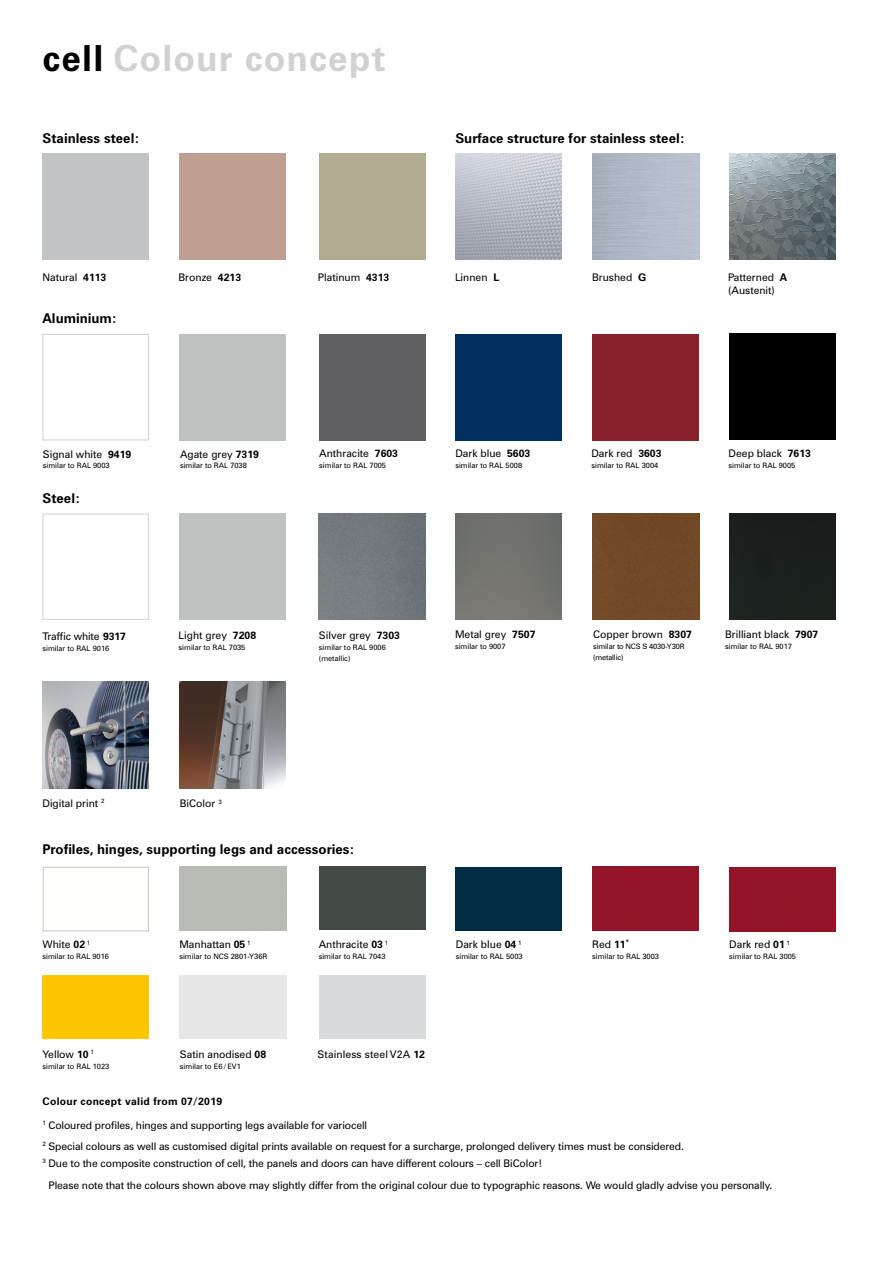
<style>
.page{position:relative;width:893px;height:1263px;background:#fff}
.page>*{position:absolute;margin:0;border:0;box-sizing:border-box;transform-origin:0 0}
.Headline{font:700 36px "Zurich BT";letter-spacing:.03em;color:#d0d1d2}
.t1{font:700 13.5px "Zurich BT";color:#000}
.t2{font:10.5px/12.6px "Zurich BT";letter-spacing:-.01em;color:#000}
.t3{font:700 10.5px "Zurich BT";letter-spacing:.025em;color:#000}
.t4{font:10.5px "Zurich BT";letter-spacing:.01em;color:#000}
.t5{font:7.5px "Zurich BT";color:#000}
.t6{font:7.5px "Zurich BT";letter-spacing:-.02em;color:#000}
.t7{font:6.15px "Zurich BT";color:#000}
.s1{color:#000}
.s2{font-weight:700}
</style>
<div class="page">
<div style="left:43px;top:153px;width:106px;height:107px;background:#c2c3c4"></div>
<div style="left:179px;top:153px;width:107px;height:107px;background:#c09f93"></div>
<div style="left:319px;top:153px;width:106px;height:107px;background:#b2ac92"></div>
<img style="left:455px;top:153px;width:107px;height:107px">
<img style="left:729px;top:153px;width:107px;height:107px">
<div style="left:43px;top:334px;width:106px;height:106px;background:#fff;border:1px solid #d0d1d2"></div>
<div style="left:179px;top:334px;width:107px;height:106px;background:#bec3c1"></div>
<div style="left:319px;top:334px;width:106px;height:106px;background:#606064"></div>
<div style="left:455px;top:334px;width:107px;height:106px;background:#00305e"></div>
<div style="left:593px;top:334px;width:106px;height:106px;background:#88202a"></div>
<div style="left:729px;top:334px;width:107px;height:106px;background:#000"></div>
<img style="left:180px;top:682px;width:106px;height:106px">
<img style="left:43px;top:682px;width:106px;height:106px">
<div style="left:593px;top:513px;width:106px;height:107px;background:#724927"></div>
<div style="left:729px;top:513px;width:107px;height:107px;background:#1b1f1d"></div>
<div style="left:43px;top:514px;width:106px;height:106px;background:#fff;border:1px solid #d0d1d2"></div>
<div style="left:179px;top:514px;width:107px;height:106px;background:#bec3c1"></div>
<img style="left:319px;top:514px;width:106px;height:106px">
<img style="left:455px;top:514px;width:107px;height:106px">
<div style="left:319px;top:866px;width:106px;height:64px;background:#414a43"></div>
<div style="left:319px;top:975px;width:106px;height:63px;background:#d9dadb"></div>
<div style="left:455px;top:867px;width:107px;height:63px;background:#002c43"></div>
<div style="left:593px;top:867px;width:106px;height:63px;background:#931328"></div>
<div style="left:43px;top:975px;width:106px;height:64px;background:#fdc600"></div>
<div style="left:179px;top:975px;width:108px;height:64px;background:#e8e7e7"></div>
<div style="left:43px;top:867px;width:106px;height:64px;border:1px solid #cbc5c8"></div>
<div style="left:729px;top:868px;width:107px;height:63px;background:#931328"></div>
<p class="Headline" style="left:43px;top:37px;width:345px"><span class="s1">cell</span> Colour concept</p>
<p class="t1" style="left:43px;top:130px;width:99px">Stainless steel:</p>
<p class="t1" style="left:455px;top:130px;width:231px">Surface structure for stainless steel:</p>
<p class="t2" style="left:43px;top:270px;width:65px">Natural <span class="s2">4113</span></p>
<p class="t2" style="left:179px;top:271px;width:64px">Bronze <span class="s2">4213</span></p>
<p class="t2" style="left:318px;top:271px;width:73px">Platinum <span class="s2">4313</span></p>
<p class="t2" style="left:455px;top:271px;width:46px">Linnen <span class="s2">L</span></p>
<p class="t2" style="left:592px;top:271px;width:56px">Brushed <span class="s2">G</span></p>
<p class="t2" style="left:728px;top:271px;width:61px">Patterned <span class="s2">A </span>(Austenit)</p>
<p class="t1" style="left:43px;top:310px;width:76px">Aluminium:</p>
<p class="t2" style="left:43px;top:447px;width:90px">Signal white <span class="s2">9419</span></p>
<p class="t5" style="left:43px;top:461px;width:68px">similar to RAL 9003</p>
<p class="t1" style="left:43px;top:490px;width:39px">Steel:</p>
<p class="t2" style="left:180px;top:447px;width:81px">Agate grey <span class="s2">7319</span></p>
<p class="t5" style="left:180px;top:461px;width:68px">similar to RAL 7038</p>
<p class="t2" style="left:42px;top:630px;width:85px">Traffic white <span class="s2">9317</span></p>
<p class="t5" style="left:42px;top:644px;width:68px">similar to RAL 9016</p>
<p class="t2" style="left:179px;top:629px;width:79px">Light grey <span class="s2">7208</span></p>
<p class="t5" style="left:179px;top:643px;width:68px">similar to RAL 7035</p>
<p class="t2" style="left:319px;top:447px;width:80px">Anthracite <span class="s2">7603</span></p>
<p class="t5" style="left:319px;top:461px;width:68px">similar to RAL 7005</p>
<p class="t2" style="left:455px;top:447px;width:77px">Dark blue <span class="s2">5603</span></p>
<p class="t5" style="left:455px;top:461px;width:68px">similar to RAL 5008</p>
<p class="t2" style="left:319px;top:629px;width:83px">Silver grey <span class="s2">7303</span></p>
<p class="t5" style="left:319px;top:643px;width:68px">similar to RAL 9006</p>
<p class="t5" style="left:319px;top:654px;width:33px">(metallic)</p>
<p class="t2" style="left:455px;top:628px;width:82px">Metal grey <span class="s2">7507</span></p>
<p class="t5" style="left:455px;top:642px;width:52px">similar to 9007</p>
<p class="t2" style="left:42px;top:796px;width:64px">Digital print <sup>2</sup></p>
<p class="t7" style="left:218px;top:798px;width:5px">3</p>
<p class="t2" style="left:180px;top:797px;width:37px">BiColor</p>
<p class="t1" style="left:43px;top:841px;width:314px">Profiles, hinges, supporting legs and accessories:</p>
<p class="t2" style="left:42px;top:938px;width:49px">White <span class="s2">02</span> <sup>1</sup></p>
<p class="t5" style="left:42px;top:952px;width:68px">similar to RAL 9016</p>
<p class="t2" style="left:179px;top:938px;width:73px">Manhattan <span class="s2">05</span> <sup>1</sup></p>
<p class="t5" style="left:179px;top:952px;width:89px">similar to NCS 2801-Y36R</p>
<p class="t2" style="left:319px;top:938px;width:71px">Anthracite <span class="s2">03</span> <sup>1</sup></p>
<p class="t5" style="left:319px;top:952px;width:68px">similar to RAL 7043</p>
<p class="t2" style="left:456px;top:938px;width:67px">Dark blue <span class="s2">04</span> <sup>1</sup></p>
<p class="t5" style="left:456px;top:952px;width:68px">similar to RAL 5003</p>
<p class="t2" style="left:43px;top:1048px;width:53px">Yellow <span class="s2">10</span> <sup>1</sup></p>
<p class="t5" style="left:43px;top:1062px;width:68px">similar to RAL 1023</p>
<p class="t2" style="left:180px;top:1048px;width:88px">Satin anodised <span class="s2">08</span></p>
<p class="t5" style="left:180px;top:1062px;width:62px">similar to E6 / EV1</p>
<p class="t4" style="left:318px;top:1047px;width:109px">Stainless steel V2A <span class="s2">12</span></p>
<p class="t2" style="left:591px;top:447px;width:72px">Dark red <span class="s2">3603</span></p>
<p class="t5" style="left:591px;top:461px;width:68px">similar to RAL 3004</p>
<p class="t2" style="left:729px;top:447px;width:84px">Deep black <span class="s2">7613</span></p>
<p class="t5" style="left:729px;top:461px;width:68px">similar to RAL 9005</p>
<p class="t2" style="left:593px;top:628px;width:100px">Copper brown <span class="s2">8307</span></p>
<p class="t6" style="left:593px;top:641px;width:93px">similar to NCS S 4030-Y30R</p>
<p class="t6" style="left:593px;top:652px;width:32px">(metallic)</p>
<p class="t2" style="left:725px;top:628px;width:95px">Brilliant black <span class="s2">7907</span></p>
<p class="t5" style="left:725px;top:642px;width:68px">similar to RAL 9017</p>
<p class="t2" style="left:592px;top:938px;width:38px">Red <span class="s2">11</span><sup>*</sup></p>
<p class="t5" style="left:592px;top:952px;width:68px">similar to RAL 3003</p>
<p class="t2" style="left:729px;top:938px;width:62px">Dark red <span class="s2">01</span> <sup>1</sup></p>
<p class="t5" style="left:729px;top:952px;width:68px">similar to RAL 3005</p>
<p class="t3" style="left:43px;top:1095px;width:181px">Colour concept valid from 07/2019</p>
<p class="t2" style="left:43px;top:1118px;width:326px"><sup>1</sup> Coloured profiles, hinges and supporting legs available for variocell</p>
<p class="t2" style="left:43px;top:1139px;width:643px"><sup>2</sup> Special colours as well as customised digital prints available on request for a surcharge, prolonged delivery times must be considered.</p>
<p class="t2" style="left:43px;top:1156px;width:501px"><sup>3</sup> Due to the composite construction of cell, the panels and doors can have different colours – cell BiColor!</p>
<p class="t2" style="left:49px;top:1179px;width:725px">Please note that the colours shown above may slightly differ from the original colour due to typographic reasons. We would gladly advise you personally.</p>
</div>
